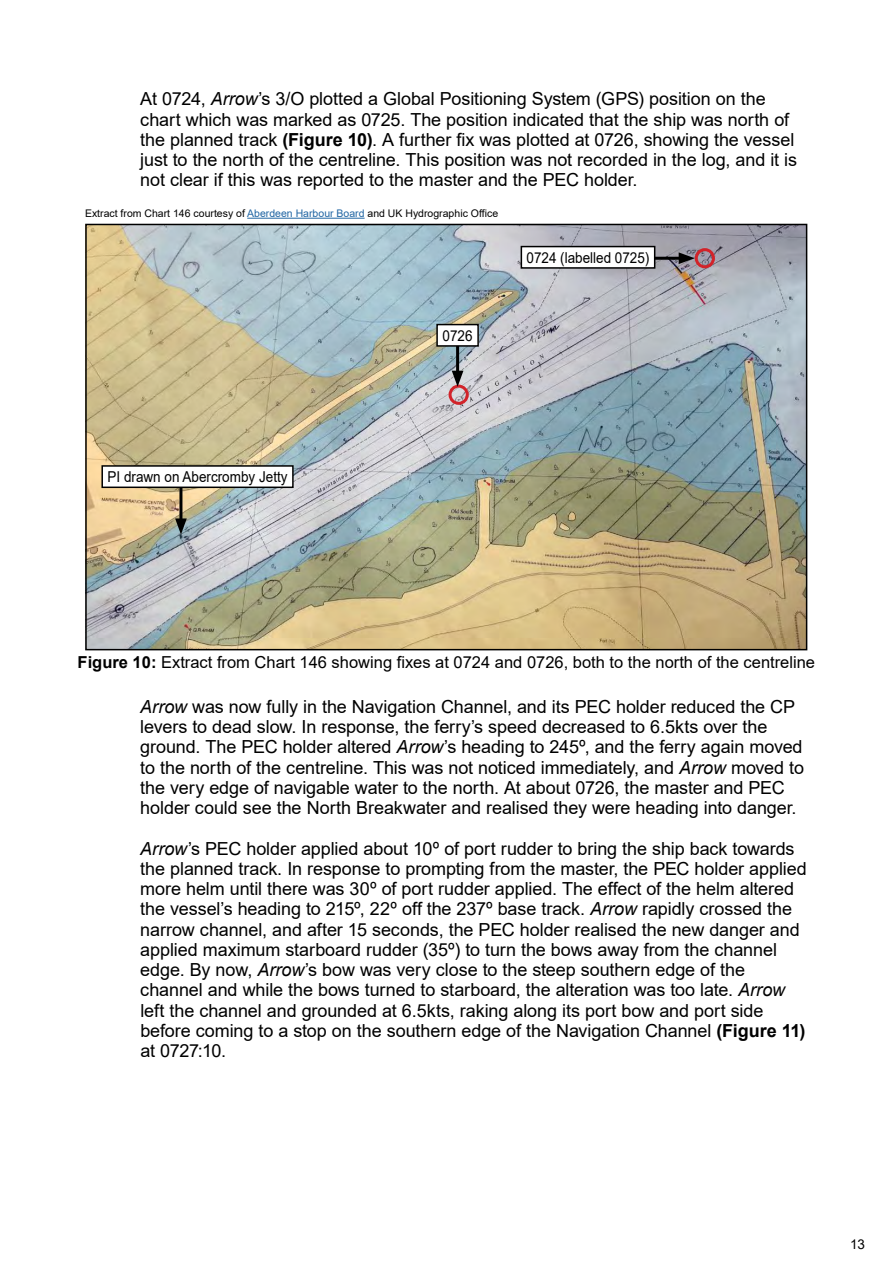
<style>
.page{position:relative;width:893px;height:1263px;background:#fff}
.page>*{position:absolute;margin:0;border:0;box-sizing:border-box;transform-origin:0 0}
._1_0_Main_Body_Text{font:18px/20.2px "Arial";letter-spacing:-.005em;color:#000}
.Figure_Caption{font:16.5px "Arial";color:#000}
.t1{font:15px "Arial";color:#000;scale:.9 1}
.t2{font:13.5px "Arial";color:#000}
.Courtesy_text{font:10.5px "Arial";color:#000}
.s1{font-style:italic}
.s2{font-weight:700}
.s3{color:#2065a3}
.s4{font-style:inherit}
</style>
<div class="page">
<img style="left:88px;top:227px;width:716px;height:420px">
<div style="left:85px;top:224px;width:722px;height:426px;border:2px solid #000"></div>
<div style="left:449px;top:385px;width:20px;height:20px;border:3px solid #d2232a;border-radius:50%"></div>
<div style="left:695px;top:248px;width:20px;height:20px;border:3px solid #d2232a;border-radius:50%"></div>
<hr style="left:456px;top:336px;width:3px;height:40px;background:#000">
<svg style="left:452px;top:371px;width:11px;height:16px"></svg>
<hr style="left:632px;top:257px;width:52px;height:3px;background:#000">
<svg style="left:679px;top:252px;width:16px;height:12px"></svg>
<div style="left:521px;top:247px;width:134px;height:21px;background:#fff"></div>
<div style="left:521px;top:246px;width:134px;height:23px;border:2px solid #000"></div>
<div style="left:437px;top:325px;width:41px;height:21px;background:#fff"></div>
<div style="left:436px;top:324px;width:43px;height:23px;border:2px solid #000"></div>
<hr style="left:179px;top:476px;width:3px;height:48px;background:#000">
<svg style="left:175px;top:518px;width:12px;height:16px"></svg>
<div style="left:102px;top:466px;width:191px;height:21px;background:#fff"></div>
<div style="left:101px;top:465px;width:193px;height:23px;border:2px solid #000"></div>
<hr style="left:247px;top:218px;width:118px;height:1px;background:#2065a3">
<p class="_1_0_Main_Body_Text" style="left:140px;top:89px;width:658px">At 0724, <span class="s1">Arrow</span>’s 3/O plotted a Global Positioning System (GPS) position on the chart which was marked as 0725. The position indicated that the ship was north of the planned track <span class="s2">(Figure 10)</span>. A further fix was plotted at 0726, showing the vessel just to the north of the centreline. This position was not recorded in the log, and it is not clear if this was reported to the master and the PEC holder.</p>
<p class="Courtesy_text" style="left:85px;top:206px;width:415px">Extract from Chart 146 courtesy of <span class="s3">Aberdeen Harbour Board</span> and UK Hydrographic Office</p>
<p class="t1" style="left:443px;top:325px;width:35px">0726</p>
<p class="t1" style="left:527px;top:247px;width:138px">0724 (labelled 0725)</p>
<p class="t1" style="left:108px;top:466px;width:202px">PI drawn on Abercromby Jetty</p>
<p class="Figure_Caption" style="left:78px;top:650px;width:739px"><span class="s2">Figure 10:</span> Extract from Chart 146 showing fixes at 0724 and 0726, both to <span class="s4">the</span> north of the centreline</p>
<p class="_1_0_Main_Body_Text" style="left:140px;top:696px;width:665px"><span class="s1">Arrow</span> was now fully in the Navigation Channel, and its PEC holder reduced the CP levers to dead slow. In response, the ferry’s speed decreased to 6.5kts over the ground. The PEC holder altered <span class="s1">Arrow</span>’s heading to 245º, and the ferry again moved to the north of the centreline. This was not noticed immediately, and <span class="s1">Arrow</span> moved to the very edge of navigable water to the north. At about 0726, the master and PEC holder could see the North Breakwater and realised they were heading into danger.</p>
<p class="_1_0_Main_Body_Text" style="left:140px;top:838px;width:668px"><span class="s1">Arrow</span>’s PEC holder applied about 10º of port rudder to bring the ship back towards the planned track. In response to prompting from the master, the PEC holder applied more helm until there was 30º of port rudder applied. The effect of the helm altered the vessel’s heading to 215º, 22º off the 237º base track. <span class="s1">Arrow</span> rapidly crossed the narrow channel, and after 15 seconds, the PEC holder realised the new danger and applied maximum starboard rudder (35º) to turn the bows away from the channel edge. By now, <span class="s1">Arrow</span>’s bow was very close to the steep southern edge of the channel and while the bows turned to starboard, the alteration was too late. <span class="s1">Arrow </span>left the channel and grounded at 6.5kts, raking along its port bow and port side before coming to a stop on the southern edge of the Navigation Channel <span class="s2">(Figure 11) </span>at 0727:10.</p>
<p class="t2" style="left:850px;top:1235px;width:17px">13</p>
</div>
